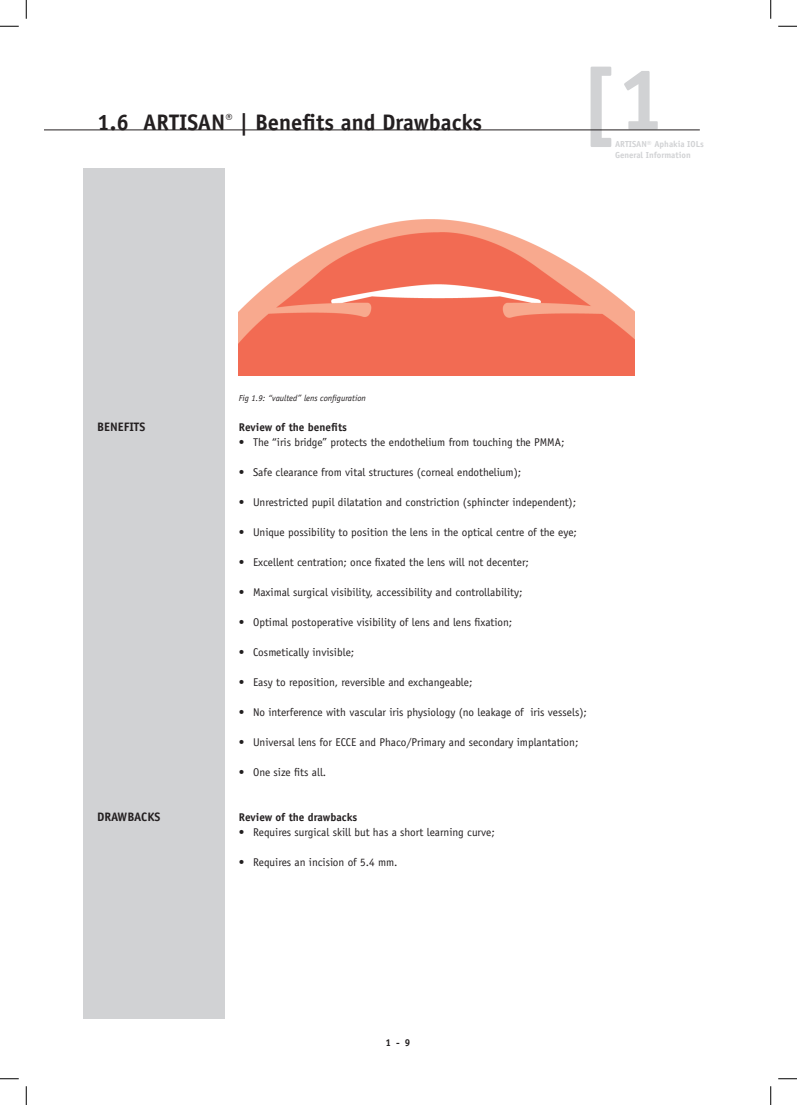
<style>
.page{position:relative;width:797px;height:1105px;background:#fff}
.page>*{position:absolute;margin:0;border:0;box-sizing:border-box;transform-origin:0 0}
.t1{font:700 87.5px "Officina Sans";color:#d1d2d4}
.t2{font:700 22.5px "Officina Sans";color:#231f20}
.t3{font:700 12.25px "Officina Sans";color:#231f20}
.t4{font:11.25px "Officina Sans";color:#231f20}
.t5{font:700 11.25px "Officina Sans";color:#231f20}
.t6{font:700 10px "Officina Sans";color:#231f20}
.t7{font:700 8.75px/10.5px "Officina Sans";color:#d1d2d4}
.t8{font:italic 8.75px "Officina Sans";color:#231f20}
</style>
<div class="page">
<hr style="left:44px;top:130px;width:655px;height:1px;background:#231f20">
<div style="left:83px;top:168px;width:142px;height:850px;background:#d1d2d4"></div>
<img style="left:239px;top:219px;width:395px;height:156px">
<svg style="left:0;top:25px;width:19px;height:2px"></svg>
<svg style="left:778px;top:25px;width:19px;height:2px"></svg>
<svg style="left:0;top:1078px;width:19px;height:1px"></svg>
<svg style="left:778px;top:1078px;width:19px;height:1px"></svg>
<svg style="left:25px;top:0;width:2px;height:19px"></svg>
<svg style="left:25px;top:1086px;width:2px;height:19px"></svg>
<svg style="left:770px;top:0;width:1px;height:19px"></svg>
<svg style="left:770px;top:1086px;width:1px;height:19px"></svg>
<h2 class="t2" style="left:97px;top:108px;width:386px">1.6 ARTISAN<sup>®</sup> | Benefits and Drawbacks</h2>
<h1 class="t1" style="left:579px;top:45px;width:87px">[1</h1>
<p class="t7" style="left:615px;top:139px;width:90px">ARTISAN® Aphakia IOLs<br>General Information</p>
<p class="t3" style="left:97px;top:419px;width:50px">BENEFITS</p>
<p class="t3" style="left:97px;top:809px;width:65px">DRAWBACKS</p>
<p class="t8" style="left:239px;top:393px;width:128px">Fig 1.9: “vaulted” lens configuration</p>
<p class="t5" style="left:239px;top:420px;width:110px">Review of the benefits</p>
<p class="t4" style="left:239px;top:436px;width:327px">• The “iris bridge” protects the endothelium from touching the PMMA;</p>
<p class="t4" style="left:239px;top:466px;width:284px">• Safe clearance from vital structures (corneal endothelium);</p>
<p class="t4" style="left:239px;top:496px;width:339px">• Unrestricted pupil dilatation and constriction (sphincter independent);</p>
<p class="t4" style="left:239px;top:526px;width:339px">• Unique possibility to position the lens in the optical centre of the eye;</p>
<p class="t4" style="left:239px;top:556px;width:291px">• Excellent centration; once fixated the lens will not decenter;</p>
<p class="t4" style="left:239px;top:586px;width:285px">• Maximal surgical visibility, accessibility and controllability;</p>
<p class="t4" style="left:239px;top:616px;width:275px">• Optimal postoperative visibility of lens and lens fixation;</p>
<p class="t4" style="left:239px;top:646px;width:117px">• Cosmetically invisible;</p>
<p class="t4" style="left:239px;top:676px;width:235px">• Easy to reposition, reversible and exchangeable;</p>
<p class="t4" style="left:239px;top:706px;width:349px">• No interference with vascular iris physiology (no leakage of iris vessels);</p>
<p class="t4" style="left:239px;top:736px;width:341px">• Universal lens for ECCE and Phaco/Primary and secondary implantation;</p>
<p class="t4" style="left:239px;top:766px;width:89px">• One size fits all.</p>
<p class="t5" style="left:239px;top:810px;width:120px">Review of the drawbacks</p>
<p class="t4" style="left:239px;top:826px;width:257px">• Requires surgical skill but has a short learning curve;</p>
<p class="t4" style="left:239px;top:856px;width:160px">• Requires an incision of 5.4 mm.</p>
<p class="t6" style="left:385px;top:1036px;width:26px">1 - 9</p>
</div>
